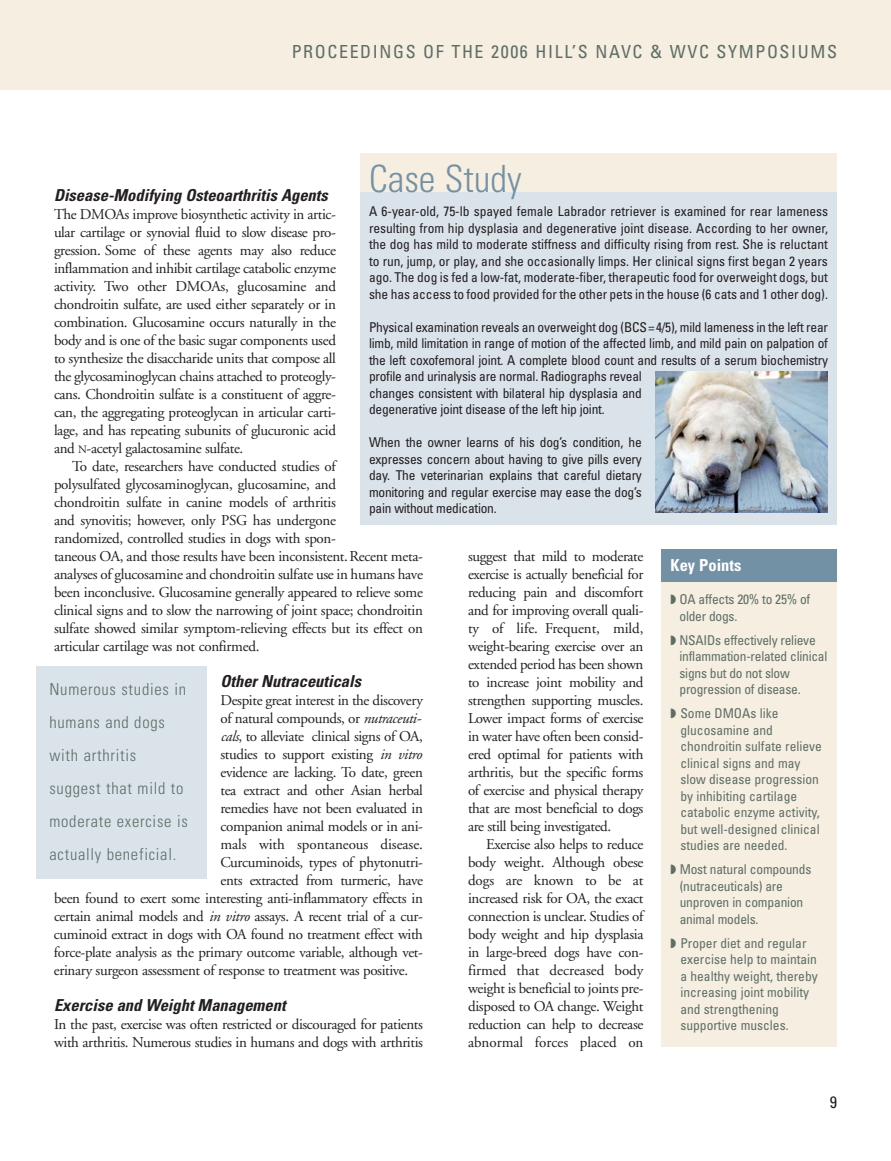
<style>
.page{position:relative;width:891px;height:1161px;background:#fff}
.page>*{position:absolute;margin:0;border:0;box-sizing:border-box;transform-origin:0 0}
.t1{font:300 condensed 37.5px "Univers";color:#7391a5}
.t2{font:condensed 18px "Univers";letter-spacing:.09em;color:#5e6e66}
.t3{font:300 condensed 16.5px/33px "Univers";letter-spacing:.045em;color:#5e6e66}
.t4{font:italic 700 condensed 16.5px "Univers";color:#231f20}
.t5{font:700 condensed 16.5px "Univers";color:#fff}
.t6{font:condensed 16.5px "Univers";color:#231f20}
.t7{font:15px/18px "Adobe Garamond";letter-spacing:-.025em;color:#231f20;text-align:justify}
.t8{font:15px "Adobe Garamond";letter-spacing:-.005em;color:#231f20}
.t9{font:condensed 13.5px/16.5px "Univers";letter-spacing:-.02em;color:#231f20;text-align:justify}
.t10{font:condensed 13.5px/16.5px "Univers";color:#5e6e66}
.t11{font:condensed 13.5px/16.5px "Univers";letter-spacing:-.02em;color:#5e6e66}
.s1{font-size:11.25px}
.s2{font-style:italic}
</style>
<div class="page">
<div style="left:0;top:0;width:891px;height:90px;background:#f5eee1"></div>
<div style="left:360px;top:155px;width:477px;height:369px;background:#dae3ea"></div>
<div style="left:360px;top:153px;width:477px;height:39px;background:#f5eee1"></div>
<img style="left:655px;top:371px;width:172px;height:142px">
<div style="left:662px;top:549px;width:175px;height:498px;background:#f5eee1"></div>
<div style="left:662px;top:549px;width:175px;height:33px;background:#7391a5"></div>
<div style="left:36px;top:666px;width:171px;height:213px;background:#dae3ea"></div>
<p class="t2" style="left:292px;top:45px;width:547px">PROCEEDINGS OF THE 2006 HILL’S NAVC &amp; WVC SYMPOSIUMS</p>
<h1 class="t1" style="left:369px;top:165px;width:154px">Case Study</h1>
<p class="t4" style="left:54px;top:189px;width:279px">Disease-Modifying Osteoarthritis Agents</p>
<p class="t7" style="left:54px;top:207px;width:284px">The DMOAs improve biosynthetic activity in artic&shy;ular cartilage or synovial fluid to slow disease pro&shy;gression. Some of these agents may also reduce inflammation and inhibit cartilage catabolic enzyme activity. Two other DMOAs, glucosamine and chondroitin sulfate, are used either separately or in combination. Glucosamine occurs naturally in the body and is one of the basic sugar components used to synthesize the disaccharide units that compose all the glycosaminoglycan chains attached to proteogly&shy;cans. Chondroitin sulfate is a constituent of aggre&shy;can, the aggregating proteoglycan in articular carti&shy;lage, and has repeating subunits of glucuronic acid and <span class="s1">N</span>-acetyl galactosamine sulfate.</p>
<p class="t7" style="left:54px;top:459px;width:371px;text-align:left;text-indent:18px">To date, researchers have conducted studies of<br>polysulfated glycosaminoglycan, glucosamine, and<br>chondroitin sulfate in canine models of arthritis<br>and synovitis; however, only PSG has undergone<br>randomized, controlled studies in dogs with spon-<br>taneous OA, and those results have been inconsistent.Recent meta&shy;analyses of glucosamine and chondroitin sulfate use in humans have been inconclusive. Glucosamine generally appeared to relieve some clinical signs and to slow the narrowing of joint space; chondroitin sulfate showed similar symptom-relieving effects but its effect on articular cartilage was not confirmed.</p>
<p class="t4" style="left:220px;top:675px;width:145px">OtherNutraceuticals</p>
<p class="t7" style="left:220px;top:693px;width:204px">Despite great interest in the discovery</p>
<p class="t7" style="left:220px;top:711px;width:202px">of natural compounds, or <span class="s2">nutraceuti-</span></p>
<p class="t7" style="left:220px;top:729px;width:204px"><span class="s2">cals</span>, to alleviate clinical signs of OA,</p>
<p class="t7" style="left:220px;top:747px;width:203px">studies to support existing <span class="s2">in vitro</span></p>
<p class="t7" style="left:220px;top:765px;width:204px">evidence are lacking. To date, green</p>
<p class="t7" style="left:220px;top:783px;width:204px">tea extract and other Asian herbal</p>
<p class="t7" style="left:220px;top:801px;width:204px">remedies have not been evaluated in</p>
<p class="t7" style="left:220px;top:819px;width:204px">companion animal models or in ani-</p>
<p class="t8" style="left:220px;top:838px;width:204px">mals with spontaneous disease.</p>
<p class="t7" style="left:220px;top:855px;width:204px">Curcuminoids, types of phytonutri-</p>
<p class="t7" style="left:220px;top:873px;width:204px">ents extracted from turmeric, have</p>
<p class="t7" style="left:54px;top:891px;width:370px">been found to exert some interesting anti-inflammatory effects in</p>
<p class="t7" style="left:54px;top:909px;width:370px">certain animal models and <span class="s2">in vitro</span> assays. A recent trial of a cur-</p>
<p class="t7" style="left:54px;top:927px;width:370px">cuminoid extract in dogs with OA found no treatment effect with</p>
<p class="t7" style="left:54px;top:945px;width:371px">force-plate analysis as the primary outcome variable, although vet-</p>
<p class="t7" style="left:54px;top:963px;width:356px">erinary surgeon assessment of response to treatment was positive.</p>
<p class="t4" style="left:54px;top:999px;width:236px">Exercise and WeightManagement</p>
<p class="t7" style="left:54px;top:1017px;width:370px">In the past, exercise was often restricted or discouraged for patients with arthritis. Numerous studies in humans and dogs with arthritis</p>
<p class="t9" style="left:369px;top:204px;width:461px">A 6-year-old, 75-lb spayed female Labrador retriever is examined for rear lameness resulting from hip dysplasia and degenerative joint disease. According to her owner, the dog has mild to moderate stiffness and difficulty rising from rest. She is reluctant to run, jump, or play, and she occasionally limps. Her clinical signs first began 2 years ago. The dog is fed a low-fat, moderate-fiber, therapeutic food for overweight dogs, but she has access to food provided for the other pets in the house (6 cats and 1 other dog).</p>
<p class="t9" style="left:369px;top:320px;width:461px;text-align:left">Physical examination reveals an overweight dog (BCS=4/5), mild lameness in the left rear limb, mild limitation in range of motion of the affected limb, and mild pain on palpation of the left coxofemoral joint. A complete blood count and results of a serum biochemistry profile and urinalysis are normal. Radiographs reveal<br>changes consistent with bilateral hip dysplasia and<br>degenerative joint disease of the left hip joint.</p>
<p class="t9" style="left:369px;top:435px;width:274px">When the owner learns of his dog’s condition, he expresses concern about having to give pills every day. The veterinarian explains that careful dietary monitoring and regular exercise may ease the dog’s pain without medication.</p>
<p class="t7" style="left:468px;top:548px;width:177px">suggest that mild to moderate exercise is actually beneficial for reducing pain and discomfort and for improving overall quali&shy;ty of life. Frequent, mild, weight-bearing exercise over an extended period has been shown to increase joint mobility and strengthen supporting muscles.<br>Lower impact forms of exercise in water have often been consid&shy;ered optimal for patients with arthritis, but the specific forms of exercise and physical therapy that are most beneficial to dogs are still being investigated.</p>
<p class="t7" style="left:468px;top:836px;width:177px;text-indent:18px">Exercise also helps to reduce body weight. Although obese dogs are known to be at increased risk for OA, the exact connection is unclear. Studies of body weight and hip dysplasia in large-breed dogs have con&shy;firmed that decreased body weight is beneficial to joints pre&shy;disposed to OA change. Weight reduction can help to decrease abnormal forces placed on</p>
<p class="t5" style="left:670px;top:559px;width:72px">Key Points</p>
<p class="t11" style="left:680px;top:592px;width:132px;text-indent:-9px">◗ OA affects 20% to 25% of older dogs.</p>
<p class="t11" style="left:680px;top:633px;width:150px;text-indent:-9px">◗ NSAIDs effectively relieve inflammation-related clinical signs but do not slow progression of disease.</p>
<p class="t10" style="left:680px;top:706px;width:143px;text-indent:-10px">◗ Some DMOAs like glucosamine and chondroitin sulfate relieve clinical signs and may slow disease progression by inhibiting cartilage catabolic enzyme activity, but well-designed clinical studies are needed.</p>
<p class="t10" style="left:680px;top:862px;width:133px;text-indent:-9px">◗ Most natural compounds (nutraceuticals) are unproven in companion animal models.</p>
<p class="t10" style="left:680px;top:936px;width:139px;text-indent:-10px">◗ Proper diet and regular exercise help to maintain a healthy weight, thereby increasing joint mobility and strengthening supportive muscles.</p>
<p class="t3" style="left:49px;top:674px;width:140px">Numerous studies in humans and dogs with arthritis suggest that mild to moderate exercise is actually beneficial.</p>
<p class="t6" style="left:830px;top:1096px;width:9px">9</p>
</div>
